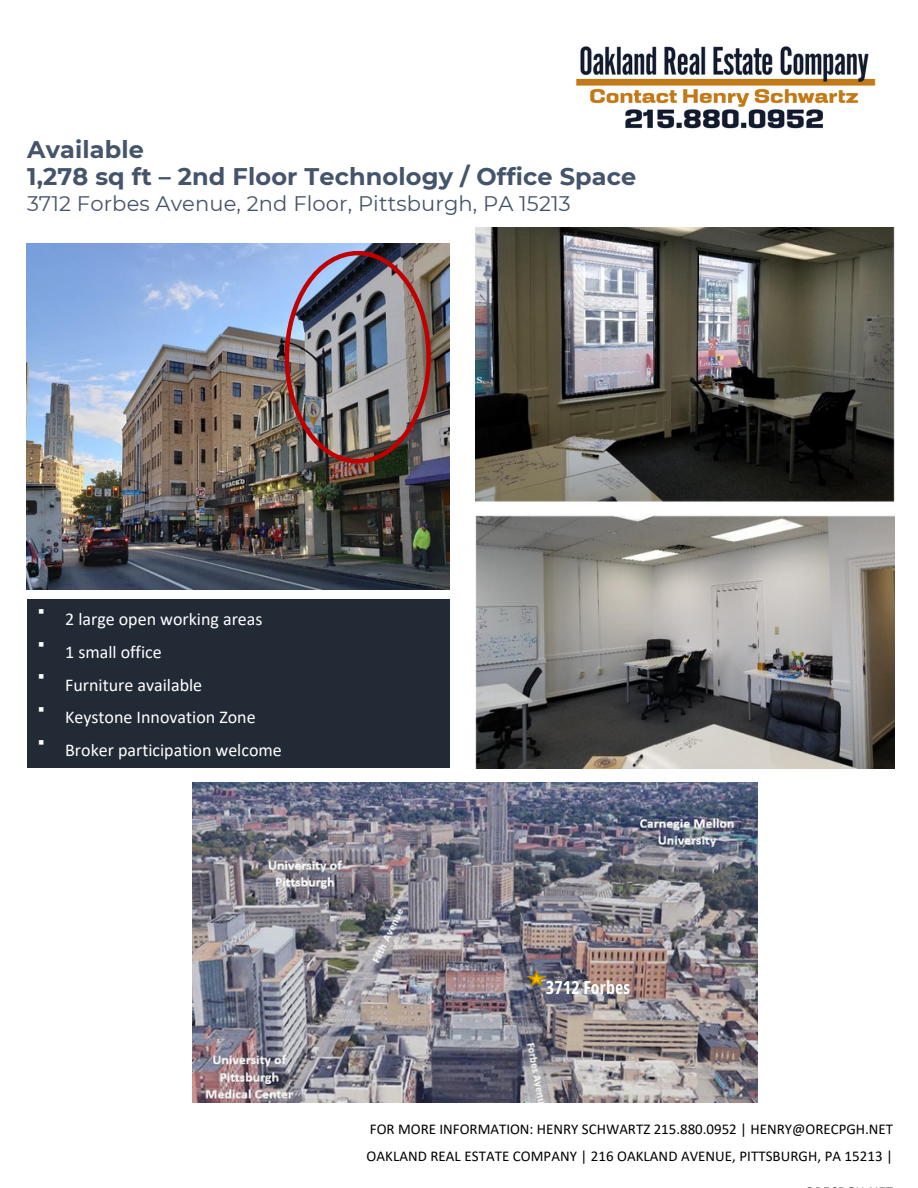
<style>
.page{position:relative;width:918px;height:1188px;background:#fff}
.page>*{position:absolute;margin:0;border:0;box-sizing:border-box;transform-origin:0 0}
.t1{font:700 24px/27px "Montserrat";letter-spacing:.005em;color:#44546a}
.t2{font:21px "Montserrat";letter-spacing:.005em;color:#44546a}
.t3{font:18px/32.7px "Calibri";color:#fff}
.t4{font:700 18px "Open Sans Condensed";letter-spacing:.005em;color:#fff}
.t5{font:18px/32.7px "Arimo";color:#fff;text-align:justify}
.t6{font:15px/27px "Calibri";letter-spacing:.005em;color:#000}
</style>
<div class="page">
<div style="left:27px;top:599px;width:423px;height:169px;background:#222a35"></div>
<img style="left:192px;top:783px;width:565px;height:319px">
<svg style="left:527px;top:967px;width:23px;height:22px"></svg>
<img style="left:476px;top:227px;width:418px;height:541px">
<img style="left:27px;top:243px;width:423px;height:347px">
<div style="left:285px;top:251px;width:146px;height:213px;border:4px solid #c00000;border-radius:50%"></div>
<img style="left:576px;top:46px;width:300px;height:83px">
<p class="t1" style="left:27px;top:136px;width:611px">Available<br>1,278 sq ft – 2nd Floor Technology / Office Space</p>
<p class="t2" style="left:27px;top:191px;width:545px">3712 Forbes Avenue, 2nd Floor, Pittsburgh, PA 15213</p>
<h4 class="t5" style="left:38px;top:594px;width:8px">▪ ▪ ▪ ▪ ▪</h4>
<p class="t3" style="left:65px;top:604px;width:218px">2 large open working areas<br>1 small office<br>Furniture available<br>Keystone Innovation Zone<br>Broker participation welcome</p>
<p class="t4" style="left:546px;top:975px;width:86px">3712 Forbes</p>
<p class="t6" style="left:367px;top:1117px;width:528px">FOR MORE INFORMATION: HENRY SCHWARTZ 215.880.0952 | HENRY@ORECPGH.NET<br>OAKLAND REAL ESTATE COMPANY | 216 OAKLAND AVENUE, PITTSBURGH, PA 15213 |</p>
</div>
